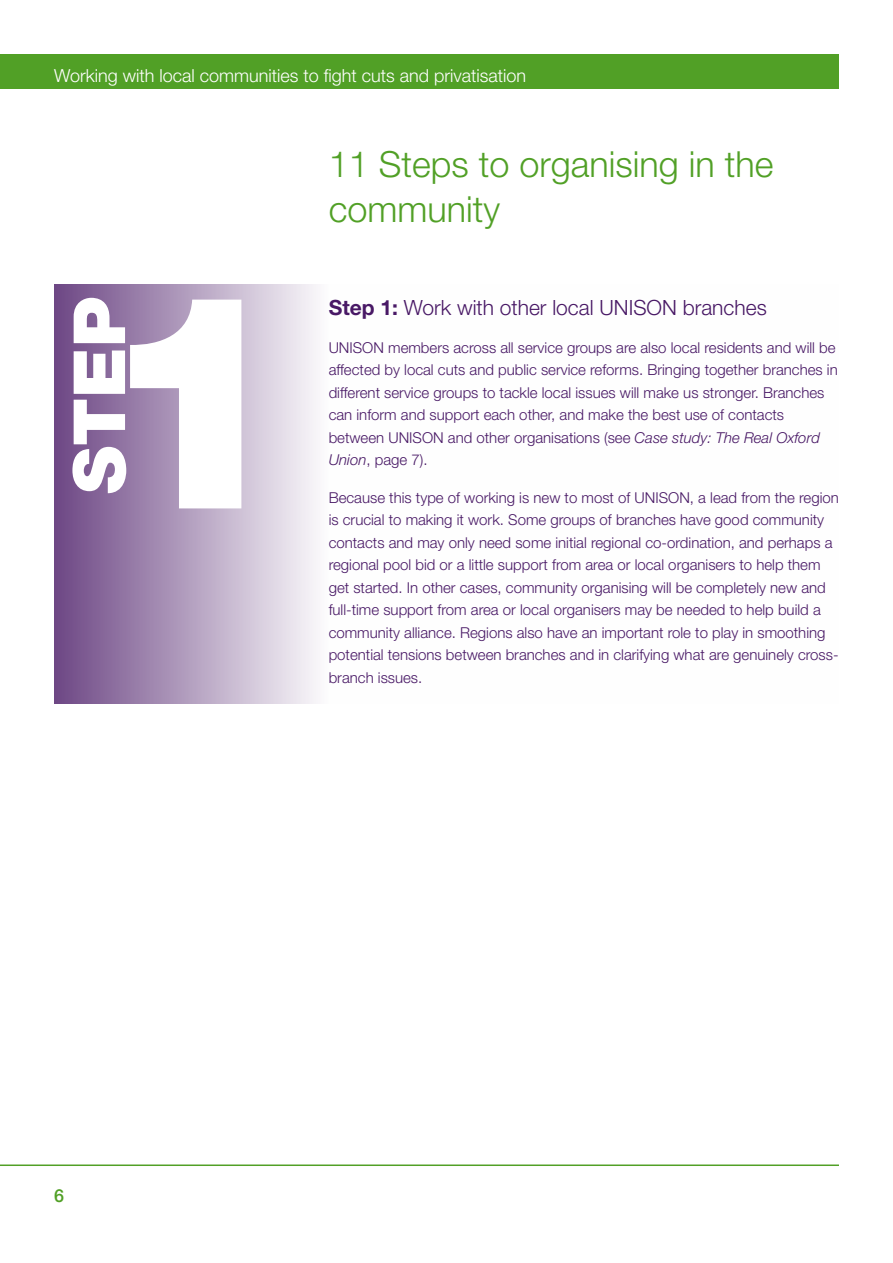
<style>
.page{position:relative;width:893px;height:1263px;background:#fff}
.page>*{position:absolute;margin:0;border:0;box-sizing:border-box;transform-origin:0 0}
.t1{font:900 300px "Helvetica Neue";color:#fff}
.t2{font:900 72px "Helvetica Neue";color:#fff}
.t3{font:300 36px/45px "Helvetica Neue";color:#51a026}
.t4{font:300 21px "Helvetica Neue";color:#491966}
.t5{font:300 18px "Helvetica Neue";color:#fff}
.t6{font:500 18px "Helvetica Neue";color:#51a026}
.t7{font:300 15px/22.5px "Helvetica Neue";color:#491966}
.s1{font-weight:700}
.s2{font-style:italic}
</style>
<div class="page">
<div style="left:0;top:54px;width:839px;height:34px;background:#51a026"></div>
<hr style="left:0;top:1164px;width:839px;height:2px;background:#51a026">
<svg style="left:54px;top:284px;width:262px;height:420px;background:#b19dbd"></svg>
<p class="t5" style="left:54px;top:65px;width:474px">Working with local communities to fight cuts and privatisation</p>
<h2 class="t2" style="left:56px;top:494px;width:199px;rotate:-90deg">STEP</h2>
<h1 class="t1" style="left:95px;top:222px;width:202px">1</h1>
<h3 class="t3" style="left:329px;top:141px;width:446px">11 Steps to organising in the community</h3>
<h3 class="t4" style="left:329px;top:295px;width:440px"><span class="s1">Step 1:</span> Work with other local UNISON branches</h3>
<p class="t7" style="left:329px;top:336px;width:511px">UNISON members across all service groups are also local residents and will be affected by local cuts and public service reforms. Bringing together branches in different service groups to tackle local issues will make us stronger. Branches can inform and support each other, and make the best use of contacts between UNISON and other organisations (see <span class="s2">Case study: The Real Oxford Union</span>, page 7).</p>
<p class="t7" style="left:329px;top:486px;width:512px">Because this type of working is new to most of UNISON, a lead from the region is crucial to making it work. Some groups of branches have good community contacts and may only need some initial regional co-ordination, and perhaps a regional pool bid or a little support from area or local organisers to help them get started. In other cases, community organising will be completely new and full-time support from area or local organisers may be needed to help build a community alliance. Regions also have an important role to play in smoothing potential tensions between branches and in clarifying what are genuinely cross&shy;branch issues.</p>
<p class="t6" style="left:54px;top:1184px;width:12px">6</p>
</div>
